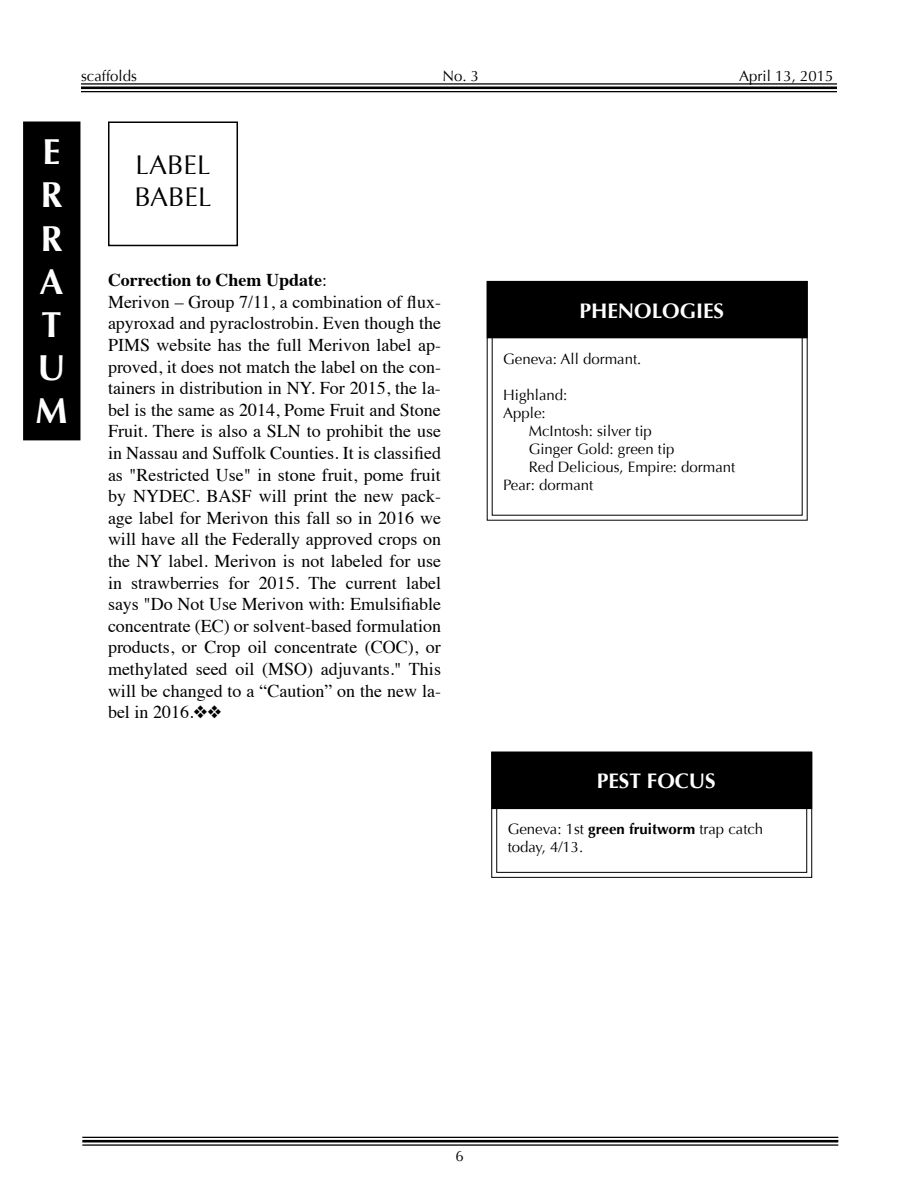
<style>
.page{position:relative;width:918px;height:1188px;background:#fff}
.page>*{position:absolute;margin:0;border:0;box-sizing:border-box;transform-origin:0 0}
.t1{font:700 36px/43.2px "Optima";color:#fff}
.t2{font:27px/32.4px "Optima";color:#000}
.t3{font:700 21px "Optima";color:#fff}
.t4{font:18px/21.6px "Times";color:#000}
.t5{font:15px/18px "Optima";color:#000}
.s1{font-weight:700}
</style>
<div class="page">
<hr style="left:81px;top:83px;width:756px;height:2px;background:#000">
<hr style="left:81px;top:87px;width:756px;height:2px;background:#000">
<hr style="left:81px;top:91px;width:756px;height:1px;background:#000">
<hr style="left:82px;top:1137px;width:756px;height:1px;background:#000">
<hr style="left:82px;top:1140px;width:756px;height:3px;background:#000">
<hr style="left:82px;top:1144px;width:756px;height:2px;background:#000">
<div style="left:108px;top:122px;width:130px;height:124px;border:2px solid #000"></div>
<div style="left:25px;top:123px;width:54px;height:316px;background:#000"></div>
<div style="left:23px;top:122px;width:57px;height:318px;border:3px solid #000"></div>
<svg style="left:486px;top:280px;width:322px;height:241px"></svg>
<div style="left:488px;top:282px;width:318px;height:55px;background:#000"></div>
<div style="left:487px;top:281px;width:321px;height:57px;border:3px solid #000"></div>
<svg style="left:491px;top:751px;width:322px;height:127px"></svg>
<div style="left:496px;top:757px;width:311px;height:116px;border:1px solid #000"></div>
<div style="left:493px;top:753px;width:318px;height:55px;background:#000"></div>
<div style="left:491px;top:752px;width:321px;height:57px;border:3px solid #000"></div>
<p class="t5" style="left:81px;top:67px;width:57px">scaffolds</p>
<p class="t5" style="left:443px;top:67px;width:38px">No. 3</p>
<p class="t5" style="left:739px;top:67px;width:96px">April 13, 2015</p>
<h1 class="t1" style="left:35px;top:131px;width:34px">E<br>R<br>R<br>A<br>T<br>U<br>M</h1>
<h2 class="t2" style="left:135px;top:149px;width:79px">LABEL<br>BABEL</h2>
<p class="t4" style="left:108px;top:268px;width:335px"><span class="s1">Correction to Chem Update</span>:<br>Merivon – Group 7/11, a combination of flux&shy;apyroxad and pyraclostrobin. Even though the PIMS website has the full Merivon label ap&shy;proved, it does not match the label on the con&shy;tainers in distribution in NY. For 2015, the la&shy;bel is the same as 2014, Pome Fruit and Stone Fruit. There is also a SLN to prohibit the use in Nassau and Suffolk Counties. It is classified as "Restricted Use" in stone fruit, pome fruit by NYDEC. BASF will print the new pack&shy;age label for Merivon this fall so in 2016 we will have all the Federally approved crops on the NY label. Merivon is not labeled for use in strawberries for 2015. The current label says "Do Not Use Merivon with: Emulsifiable concentrate (EC) or solvent-based formulation products, or Crop oil concentrate (COC), or methylated seed oil (MSO) adjuvants." This will be changed to a “Caution” on the new la&shy;bel in 2016.❖❖</p>
<p class="t3" style="left:579px;top:298px;width:146px">PHENOLOGIES</p>
<p class="t5" style="left:503px;top:350px;width:140px">Geneva: All dormant.</p>
<p class="t5" style="left:503px;top:386px;width:66px">Highland:<br>Apple:</p>
<p class="t5" style="left:529px;top:422px;width:125px">McIntosh: silver tip</p>
<p class="t5" style="left:529px;top:440px;width:147px">Ginger Gold: green tip</p>
<p class="t5" style="left:529px;top:458px;width:208px">Red Delicious, Empire: dormant</p>
<p class="t5" style="left:503px;top:476px;width:92px">Pear: dormant</p>
<p class="t3" style="left:597px;top:769px;width:121px">PEST FOCUS</p>
<p class="t5" style="left:508px;top:820px;width:257px">Geneva: 1st <span class="s1">green fruitworm</span> trap catch today, 4/13.</p>
<p class="t5" style="left:455px;top:1147px;width:10px">6</p>
</div>
